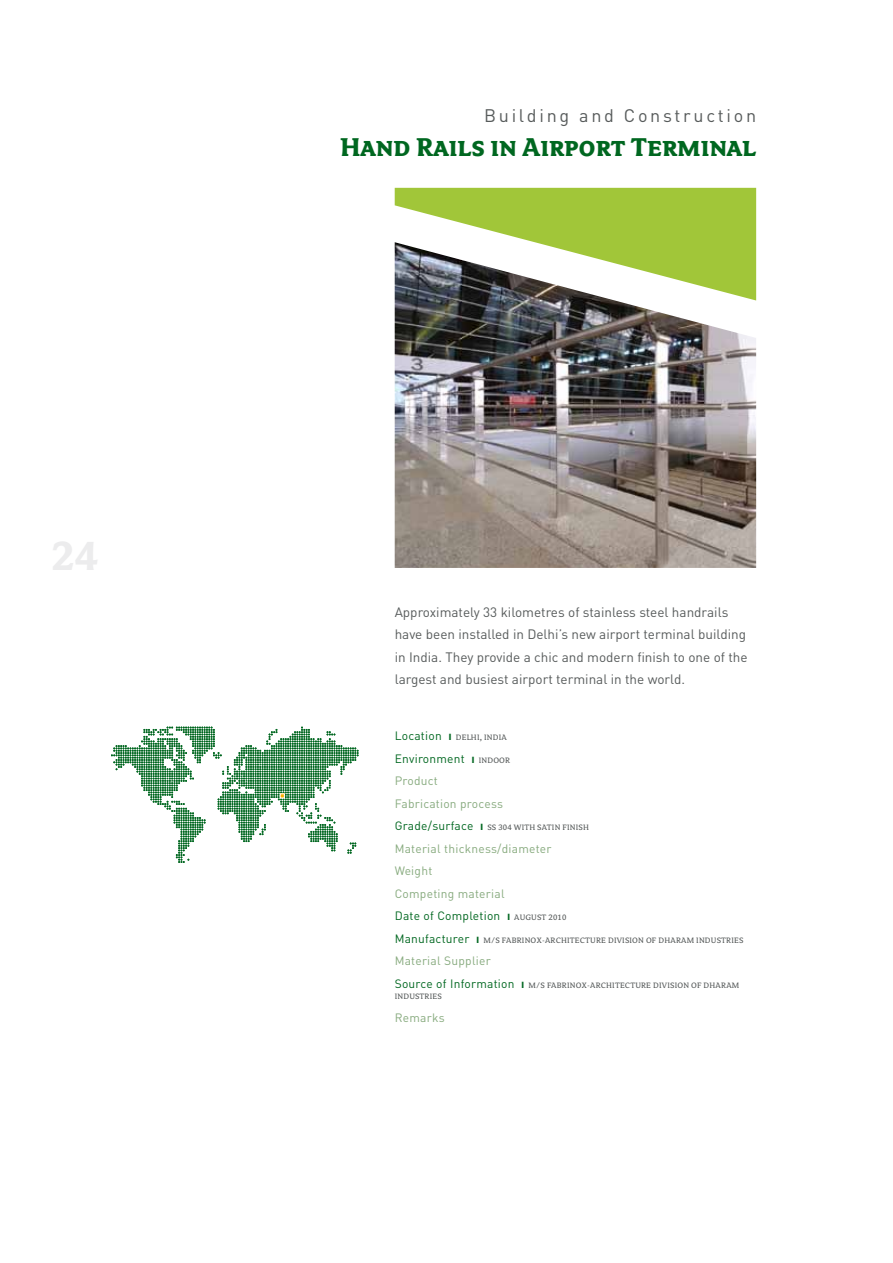
<style>
.page{position:relative;width:893px;height:1263px;background:#fff}
.page>*{position:absolute;margin:0;border:0;box-sizing:border-box;transform-origin:0 0}
.t1{font:28.5px "Avance Bold Caps";color:#006720}
.t2{font:18px "DIN";letter-spacing:.15em;color:#575b5b}
.t3{font:13.5px/22.5px "DIN";color:#575b5b}
.t4{font:12px/22.5px "DIN";letter-spacing:.02em;color:#87aa7e}
.t5{font:8.7px/11.2px "Avance Regular Caps";letter-spacing:.02em;color:#575b5b}
.s1{font-family:"DIN";font-size:12px;color:#006720}
.s2{font-family:"DIN";font-weight:700;font-size:12px;color:#006720}
.s3{color:#006720}
.s4{font-weight:700;color:#006720}
.s5{font-family:"Avance Regular Caps";font-size:8.7px;color:#575b5b}
</style>
<div class="page">
<img style="left:395px;top:300px;width:361px;height:268px">
<svg style="left:395px;top:188px;width:361px;height:112px"></svg>
<svg style="left:111px;top:727px;width:248px;height:136px"></svg>
<h2 class="t2" style="left:484px;top:105px;width:273px">Building and Construction</h2>
<h1 class="t1" style="left:340px;top:132px;width:418px">Hand Rails in Airport Terminal</h1>
<p class="t3" style="left:395px;top:601px;width:354px">Approximately 33 kilometres of stainless steel handrails have been installed in Delhi’s new airport terminal building in India. They provide a chic and modern finish to one of the largest and busiest airport terminal in the world.</p>
<p class="t5" style="left:395px;top:732px;width:114px"><span class="s1">Location</span> <span class="s2">ı</span> DELHI, INDIA</p>
<p class="t4" style="left:395px;top:747px;width:117px"><span class="s3">Environment</span> <span class="s4">ı</span> <span class="s5">INDOOR<br></span>Product<br>Fabrication process</p>
<p class="t5" style="left:395px;top:822px;width:196px"><span class="s1">Grade/surface</span> <span class="s2">ı</span> SS 304 WITH SATIN FINISH</p>
<p class="t4" style="left:395px;top:837px;width:173px">Material thickness/diameter<br>Weight<br>Competing material<br><span class="s3">Date of Completion</span> <span class="s4">ı</span> <span class="s5">AUGUST 2010</span></p>
<p class="t5" style="left:395px;top:935px;width:350px"><span class="s1">Manufacturer</span> <span class="s2">ı</span> M/S FABRINOX-ARCHITECTURE DIVISION OF DHARAM INDUSTRIES</p>
<p class="t4" style="left:395px;top:950px;width:98px">Material Supplier</p>
<p class="t5" style="left:395px;top:980px;width:346px"><span class="s1">Source of Information</span> <span class="s2">ı</span> M/S FABRINOX-ARCHITECTURE DIVISION OF DHARAM<br>INDUSTRIES</p>
<p class="t4" style="left:395px;top:1006px;width:51px">Remarks</p>
</div>
